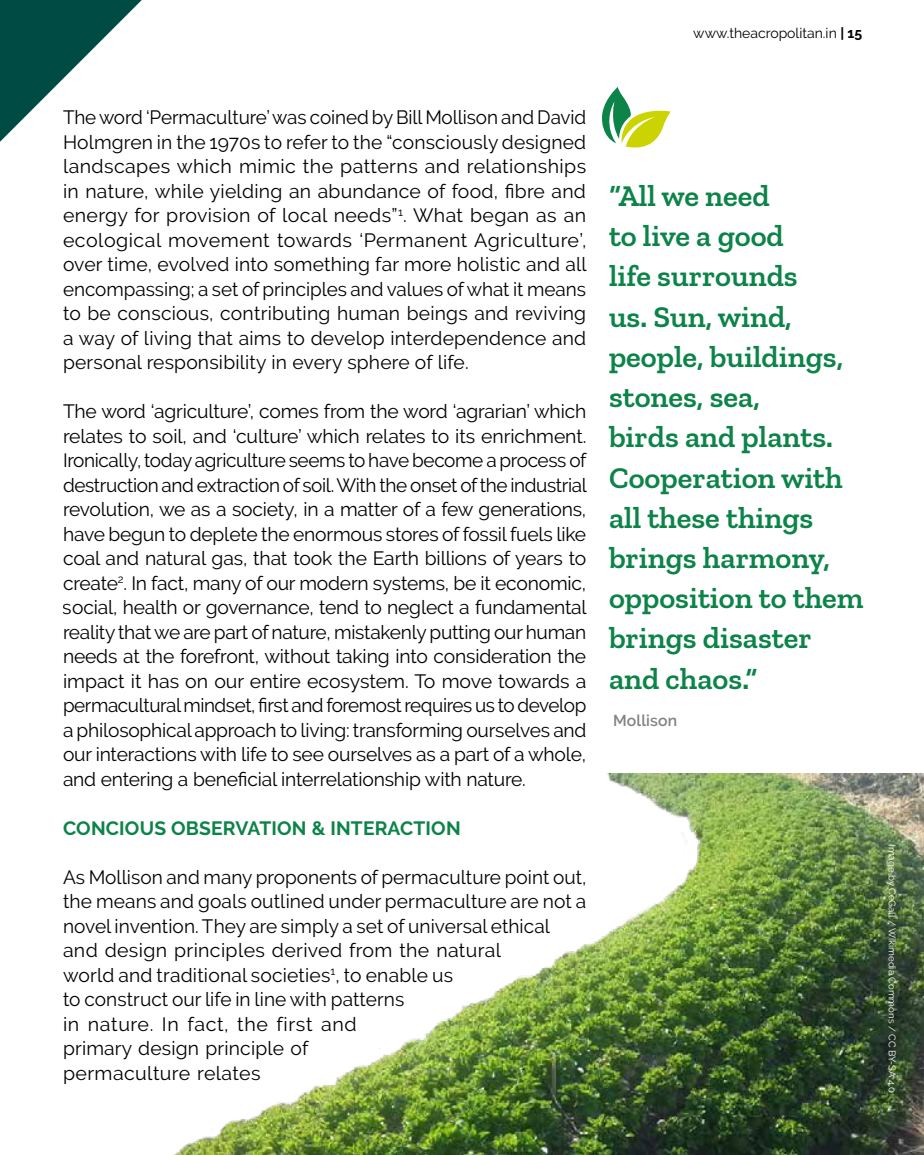
<style>
.page{position:relative;width:924px;height:1155px;background:#fff}
.page>*{position:absolute;margin:0;border:0;box-sizing:border-box;transform-origin:0 0}
.t1{font:600 30.62px/40.2px "Zilla Slab";color:#0c8348}
.t2{font:19.25px/24.5px "Raleway";letter-spacing:.005em;color:#000;text-align:justify}
.t3{font:700 19.25px "Raleway";letter-spacing:.01em;color:#0c8348}
.t4{font:600 15.75px "Raleway";letter-spacing:.01em;color:#808285}
.t5{font:14px "Raleway";color:#000}
.t6{font:9.62px "Raleway";color:#fff}
.s1{font-weight:700}
</style>
<div class="page">
<img style="left:173px;top:774px;width:751px;height:381px">
<svg style="left:602px;top:87px;width:69px;height:61px"></svg>
<svg style="left:0;top:0;width:142px;height:142px"></svg>
<p class="t5" style="left:693px;top:25px;width:170px">www.theacropolitan.in <span class="s1">| 15</span></p>
<p class="t2" style="left:63px;top:105px;width:525px">The word ‘Permaculture’ was coined by Bill Mollison and David Holmgren in the 1970s to refer to the “consciously designed landscapes which mimic the patterns and relationships in nature, while yielding an abundance of food, fibre and energy for provision of local needs”<sup>1</sup>. What began as an ecological movement towards ‘Permanent Agriculture’, over time, evolved into something far more holistic and all encompassing; a set of principles and values of what it means to be conscious, contributing human beings and reviving a way of living that aims to develop interdependence and personal responsibility in every sphere of life.</p>
<p class="t2" style="left:63px;top:399px;width:526px">The word ‘agriculture’, comes from the word ‘agrarian’ which relates to soil, and ‘culture’ which relates to its enrichment.<br>Ironically, today agriculture seems to have become a process of destruction and extraction of soil. With the onset of the industrial revolution, we as a society, in a matter of a few generations, have begun to deplete the enormous stores of fossil fuels like coal and natural gas, that took the Earth billions of years to create<sup>2</sup>. In fact, many of our modern systems, be it economic, social, health or governance, tend to neglect a fundamental reality that we are part of nature, mistakenly putting our human needs at the forefront, without taking into consideration the impact it has on our entire ecosystem. To move towards a permacultural mindset, first and foremost requires us to develop a philosophical approach to living: transforming ourselves and our interactions with life to see ourselves as a part of a whole, and entering a beneficial interrelationship with nature.</p>
<p class="t3" style="left:63px;top:817px;width:399px">CONCIOUS OBSERVATION &amp; INTERACTION</p>
<p class="t2" style="left:63px;top:865px;width:525px;text-align:left">As Mollison and many proponents of permaculture point out, the means and goals outlined under permaculture are not a novel invention. They are simply a set of universal ethical and design principles derived from the natural<br>world and traditional societies<sup>1</sup>, to enable us<br>to construct our life in line with patterns<br>in nature. In fact, the first and<br>primary design principle of<br>permaculture relates</p>
<h1 class="t1" style="left:609px;top:176px;width:256px">“All we need<br>to live a good<br>life surrounds<br>us. Sun, wind, people, buildings, stones, sea,<br>birds and plants.<br>Cooperation with all these things brings harmony, opposition to them brings disaster and chaos.”</h1>
<p class="t4" style="left:613px;top:711px;width:66px">Mollison</p>
<p class="t6" style="left:898px;top:844px;width:250px;rotate:90deg">Image by CeGall / Wikimedia Commons / CC BY-SA 4.0</p>
</div>
